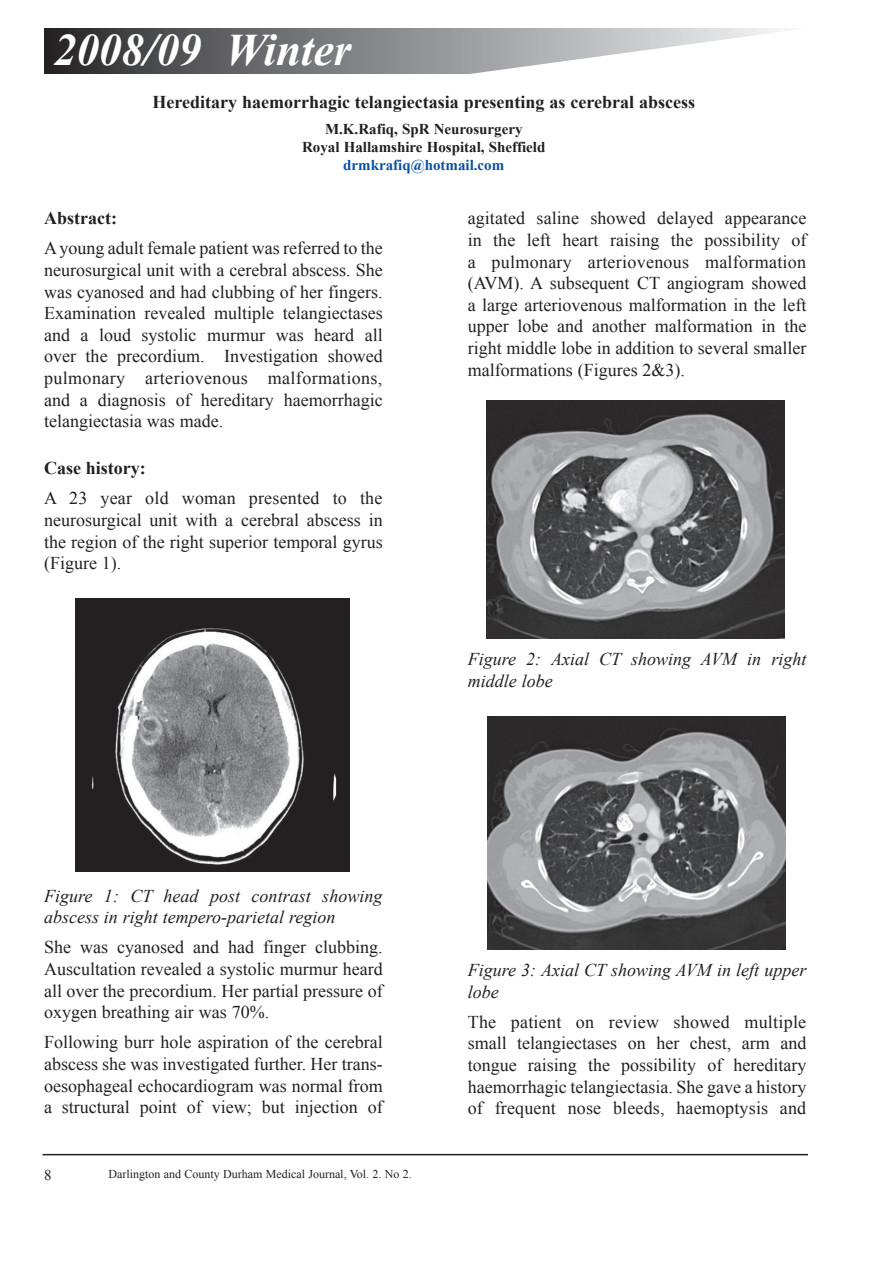
<style>
.page{position:relative;width:893px;height:1263px;background:#fff}
.page>*{position:absolute;margin:0;border:0;box-sizing:border-box;transform-origin:0 0}
.t1{font:italic 700 45px "Times New Roman";color:#fff}
.t2{font:18px/21.6px "Times New Roman";color:#231f20;text-align:justify}
.t3{font:italic 18px/21.6px "Times New Roman";color:#231f20}
.t4{font:700 18px "Times New Roman";color:#231f20}
.t5{font:700 15px/18px "Times New Roman";color:#231f20;text-align:center}
.t6{font:700 15px "Times New Roman";color:#094fa3}
.t7{font:15px "Times New Roman";color:#231f20}
.t8{font:12px "Times New Roman";color:#231f20}
</style>
<div class="page">
<hr style="left:43px;top:1154px;width:765px;height:1px;background:#231f20">
<svg style="left:44px;top:28px;width:739px;height:46px"></svg>
<img style="left:76px;top:598px;width:273px;height:274px">
<img style="left:486px;top:401px;width:298px;height:237px">
<img style="left:488px;top:716px;width:298px;height:233px">
<h1 class="t1" style="left:54px;top:18px;width:299px">2008/09 Winter</h1>
<p class="t4" style="left:152px;top:89px;width:544px">Hereditary haemorrhagic telangiectasia presenting as cerebral abscess</p>
<p class="t5" style="left:302px;top:120px;width:245px">M.K.Rafiq, SpR Neurosurgery<br>Royal Hallamshire Hospital, Sheffield</p>
<p class="t6" style="left:343px;top:155px;width:163px">drmkrafiq@hotmail.com</p>
<p class="t4" style="left:44px;top:206px;width:74px">Abstract:</p>
<p class="t2" style="left:44px;top:237px;width:340px">A young adult female patient was referred to the neurosurgical unit with a cerebral abscess. She was cyanosed and had clubbing of her fingers.<br>Examination revealed multiple telangiectases and a loud systolic murmur was heard all over the precordium. Investigation showed pulmonary arteriovenous malformations, and a diagnosis of hereditary haemorrhagic telangiectasia was made.</p>
<p class="t4" style="left:44px;top:456px;width:103px">Case history:</p>
<p class="t2" style="left:44px;top:487px;width:340px">A 23 year old woman presented to the neurosurgical unit with a cerebral abscess in the region of the right superior temporal gyrus (Figure 1).</p>
<p class="t2" style="left:468px;top:207px;width:340px">agitated saline showed delayed appearance in the left heart raising the possibility of a pulmonary arteriovenous malformation (AVM). A subsequent CT angiogram showed a large arteriovenous malformation in the left upper lobe and another malformation in the right middle lobe in addition to several smaller malformations (Figures 2&amp;3).</p>
<p class="t3" style="left:468px;top:648px;width:340px">Figure 2: Axial CT showing AVM in right middle lobe</p>
<p class="t3" style="left:44px;top:884px;width:340px">Figure 1: CT head post contrast showing abscess in right tempero-parietal region</p>
<p class="t2" style="left:44px;top:936px;width:340px">She was cyanosed and had finger clubbing.<br>Auscultation revealed a systolic murmur heard all over the precordium. Her partial pressure of oxygen breathing air was 70%.</p>
<p class="t2" style="left:44px;top:1031px;width:340px">Following burr hole aspiration of the cerebral abscess she was investigated further. Her trans&shy;oesophageal echocardiogram was normal from a structural point of view; but injection of</p>
<p class="t7" style="left:44px;top:1165px;width:9px">8</p>
<p class="t8" style="left:109px;top:1166px;width:305px">Darlington and County Durham Medical Journal, Vol. 2. No 2.</p>
<p class="t3" style="left:468px;top:959px;width:340px">Figure 3: Axial CT showing AVM in left upper lobe</p>
<p class="t2" style="left:468px;top:1010px;width:340px">The patient on review showed multiple small telangiectases on her chest, arm and tongue raising the possibility of hereditary haemorrhagic telangiectasia. She gave a history of frequent nose bleeds, haemoptysis and</p>
</div>
